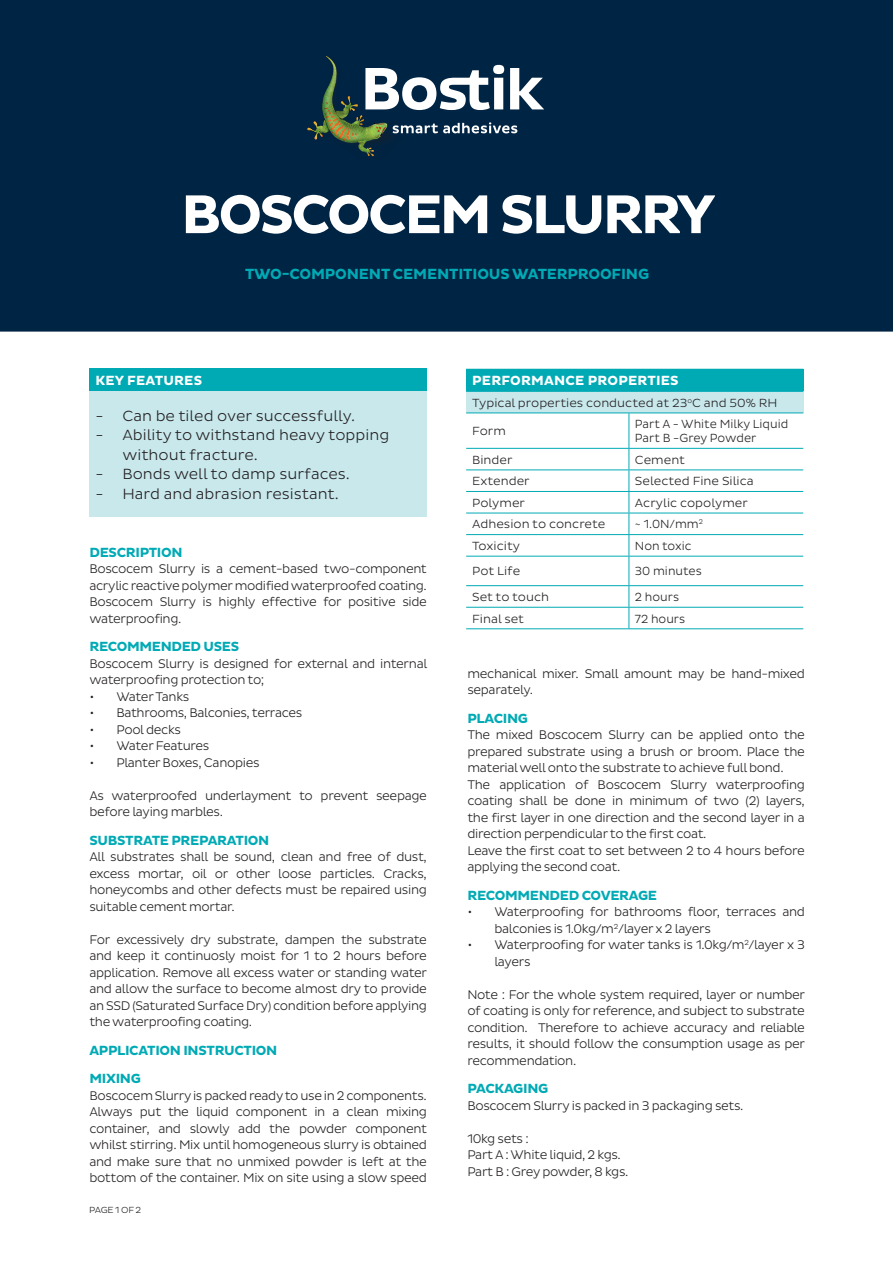
<style>
.page{position:relative;width:893px;height:1263px;background:#fff}
.page>*{position:absolute;margin:0;border:0;box-sizing:border-box;transform-origin:0 0}
.t1{font:700 55.5px "Pluto Sans";letter-spacing:-.05em;color:#fff}
.t2{font:300 15px/19.5px "Pluto Sans";color:#231f20}
.t3{font:700 15px "Pluto Sans";letter-spacing:-.01em;color:#00aab5}
.NB_Body_Copy{font:700 13.5px "Pluto Sans";letter-spacing:-.025em;color:#00aab5}
.t4{font:700 13.5px "Pluto Sans";letter-spacing:.015em;color:#fff}
.NB_Body_Header{font:700 13.5px "Pluto Sans";letter-spacing:-.025em;color:#00aab5}
.NB_Body_Copy-2{font:300 12.75px/16.5px "Pluto Sans";letter-spacing:-.03em;color:#231f20;text-align:justify;scale:.96 1}
.NB_Table_Copy{font:300 12px "Pluto Sans";color:#231f20}
.NB_Table_Copy-2{font:300 12px "Pluto Sans";color:#231f20;scale:.95 1}
.t5{font:300 9px "Pluto Sans";letter-spacing:-.04em;color:#231f20}
.s1{font-size:13.5px}
</style>
<div class="page">
<div style="left:0;top:0;width:893px;height:332px;background:#002443"></div>
<svg style="left:405px;top:122px;width:112px;height:11px"></svg>
<svg style="left:405px;top:65px;width:139px;height:45px"></svg>
<img style="left:307px;top:52px;width:98px;height:108px">
<div style="left:89px;top:369px;width:338px;height:22px;background:#00aab5"></div>
<div style="left:89px;top:391px;width:338px;height:126px;background:#c8e8ec"></div>
<div style="left:466px;top:369px;width:337px;height:22px;background:#00aab5"></div>
<div style="left:466px;top:391px;width:337px;height:22px;background:#c8e8ec"></div>
<hr style="left:466px;top:628px;width:163px;height:1px;background:#00aab5">
<svg style="left:466px;top:414px;width:337px;height:214px"></svg>
<hr style="left:629px;top:628px;width:174px;height:1px;background:#00aab5">
<hr style="left:466px;top:391px;width:163px;height:1px;background:#00aab5">
<hr style="left:629px;top:391px;width:174px;height:1px;background:#00aab5">
<hr style="left:466px;top:413px;width:163px;height:1px;background:#00aab5">
<hr style="left:629px;top:413px;width:174px;height:1px;background:#00aab5">
<h1 class="t1" style="left:181px;top:183px;width:536px">BOSCOCEM SLURRY</h1>
<p class="t3" style="left:245px;top:265px;width:406px">TWO-COMPONENT CEMENTITIOUS WATERPROOFING</p>
<p class="t4" style="left:95px;top:373px;width:108px">KEY FEATURES</p>
<p class="t2" style="left:95px;top:406px;width:261px">- Can be tiled over successfully.</p>
<p class="t2" style="left:122px;top:425px;width:268px;text-indent:-27px">- Ability to withstand heavy topping without fracture.</p>
<p class="t2" style="left:95px;top:464px;width:256px">- Bonds well to damp surfaces.</p>
<p class="t2" style="left:95px;top:484px;width:245px">- Hard and abrasion resistant.</p>
<p class="NB_Body_Header" style="left:89px;top:544px;width:95px">DESCRIPTION</p>
<p class="NB_Body_Copy-2" style="left:89px;top:561px;width:353px">Boscocem Slurry is a cement-based two-component acrylic reactive polymer modified waterproofed coating.<br>Boscocem Slurry is highly effective for positive side waterproofing.</p>
<p class="NB_Body_Copy" style="left:89px;top:639px;width:151px">RECOMMENDED USES</p>
<p class="NB_Body_Copy-2" style="left:89px;top:655px;width:353px">Boscocem Slurry is designed for external and internal waterproofing protection to;</p>
<p class="NB_Body_Copy-2" style="left:89px;top:688px;width:106px"><span class="s1">•</span> Water Tanks</p>
<p class="NB_Body_Copy-2" style="left:89px;top:705px;width:223px"><span class="s1">•</span> Bathrooms, Balconies, terraces</p>
<p class="NB_Body_Copy-2" style="left:89px;top:721px;width:97px"><span class="s1">•</span> Pool decks</p>
<p class="NB_Body_Copy-2" style="left:89px;top:738px;width:127px"><span class="s1">•</span> Water Features</p>
<p class="NB_Body_Copy-2" style="left:89px;top:754px;width:179px"><span class="s1">•</span> Planter Boxes, Canopies</p>
<p class="NB_Body_Copy-2" style="left:89px;top:787px;width:353px">As waterproofed underlayment to prevent seepage before laying marbles.</p>
<p class="NB_Body_Copy" style="left:89px;top:832px;width:181px">SUBSTRATE PREPARATION</p>
<p class="NB_Body_Copy-2" style="left:89px;top:849px;width:353px">All substrates shall be sound, clean and free of dust, excess mortar, oil or other loose particles. Cracks, honeycombs and other defects must be repaired using suitable cement mortar.</p>
<p class="NB_Body_Copy-2" style="left:89px;top:931px;width:353px">For excessively dry substrate, dampen the substrate and keep it continuosly moist for 1 to 2 hours before application. Remove all excess water or standing water and allow the surface to become almost dry to provide an SSD (Saturated Surface Dry) condition before applying the waterproofing coating.</p>
<p class="NB_Body_Copy" style="left:89px;top:1042px;width:189px">APPLICATION INSTRUCTION</p>
<p class="NB_Body_Copy" style="left:89px;top:1071px;width:53px">MIXING</p>
<p class="NB_Body_Copy-2" style="left:89px;top:1087px;width:353px">Boscocem Slurry is packed ready to use in 2 components.<br>Always put the liquid component in a clean mixing container, and slowly add the powder component whilst stirring. Mix until homogeneous slurry is obtained and make sure that no unmixed powder is left at the bottom of the container. Mix on site using a slow speed</p>
<p class="t5" style="left:89px;top:1204px;width:54px">PAGE 1 OF 2</p>
<p class="t4" style="left:472px;top:373px;width:208px">PERFORMANCE PROPERTIES</p>
<p class="NB_Table_Copy" style="left:472px;top:396px;width:307px">Typical properties conducted at 23<sup>o</sup>C and 50% RH</p>
<p class="NB_Table_Copy" style="left:472px;top:424px;width:35px">Form</p>
<p class="NB_Table_Copy-2" style="left:635px;top:417px;width:163px">Part A - White Milky Liquid</p>
<p class="NB_Table_Copy-2" style="left:635px;top:431px;width:129px">Part B -Grey Powder</p>
<p class="NB_Table_Copy" style="left:472px;top:453px;width:42px">Binder</p>
<p class="NB_Table_Copy" style="left:635px;top:453px;width:52px">Cement</p>
<p class="NB_Table_Copy" style="left:472px;top:474px;width:59px">Extender</p>
<p class="NB_Table_Copy" style="left:635px;top:474px;width:120px">Selected Fine Silica</p>
<p class="NB_Table_Copy" style="left:472px;top:496px;width:54px">Polymer</p>
<p class="NB_Table_Copy" style="left:635px;top:496px;width:115px">Acrylic copolymer</p>
<p class="NB_Table_Copy" style="left:472px;top:517px;width:135px">Adhesion to concrete</p>
<p class="NB_Table_Copy-2" style="left:635px;top:517px;width:73px">~ 1.0N/mm<sup>2</sup></p>
<p class="NB_Table_Copy" style="left:472px;top:539px;width:49px">Toxicity</p>
<p class="NB_Table_Copy-2" style="left:635px;top:539px;width:61px">Non toxic</p>
<p class="NB_Table_Copy" style="left:472px;top:564px;width:50px">Pot Life</p>
<p class="NB_Table_Copy-2" style="left:635px;top:564px;width:72px">30 minutes</p>
<p class="NB_Table_Copy" style="left:472px;top:590px;width:79px">Set to touch</p>
<p class="NB_Table_Copy-2" style="left:635px;top:590px;width:48px">2 hours</p>
<p class="NB_Table_Copy" style="left:472px;top:612px;width:53px">Final set</p>
<p class="NB_Table_Copy-2" style="left:635px;top:612px;width:54px">72 hours</p>
<p class="NB_Body_Copy-2" style="left:467px;top:665px;width:353px">mechanical mixer. Small amount may be hand-mixed separately.</p>
<p class="NB_Body_Copy" style="left:467px;top:710px;width:62px">PLACING</p>
<p class="NB_Body_Copy-2" style="left:467px;top:727px;width:353px">The mixed Boscocem Slurry can be applied onto the prepared substrate using a brush or broom. Place the material well onto the substrate to achieve full bond.</p>
<p class="NB_Body_Copy-2" style="left:467px;top:776px;width:353px">The application of Boscocem Slurry waterproofing coating shall be done in minimum of two (2) layers, the first layer in one direction and the second layer in a direction perpendicular to the first coat.</p>
<p class="NB_Body_Copy-2" style="left:467px;top:842px;width:353px">Leave the first coat to set between 2 to 4 hours before applying the second coat.</p>
<p class="NB_Body_Header" style="left:467px;top:887px;width:191px">RECOMMENDED COVERAGE</p>
<p class="NB_Body_Copy-2" style="left:494px;top:904px;width:325px;text-indent:-27px"><span class="s1">•</span> Waterproofing for bathrooms floor, terraces and balconies is 1.0kg/m<sup>2</sup>/layer x 2 layers</p>
<p class="NB_Body_Copy-2" style="left:494px;top:937px;width:325px;text-indent:-27px"><span class="s1">•</span> Waterproofing for water tanks is 1.0kg/m<sup>2</sup>/layer x 3 layers</p>
<p class="NB_Body_Copy-2" style="left:467px;top:986px;width:353px">Note : For the whole system required, layer or number of coating is only for reference, and subject to substrate condition. Therefore to achieve accuracy and reliable results, it should follow the consumption usage as per recommendation.</p>
<p class="NB_Body_Copy" style="left:467px;top:1081px;width:82px">PACKAGING</p>
<p class="NB_Body_Copy-2" style="left:467px;top:1097px;width:289px">Boscocem Slurry is packed in 3 packaging sets.</p>
<p class="NB_Body_Copy-2" style="left:467px;top:1130px;width:65px">10kg sets :</p>
<p class="NB_Body_Copy-2" style="left:467px;top:1147px;width:161px">Part A : White liquid, 2 kgs.</p>
<p class="NB_Body_Copy-2" style="left:467px;top:1163px;width:169px">Part B : Grey powder, 8 kgs.</p>
</div>
